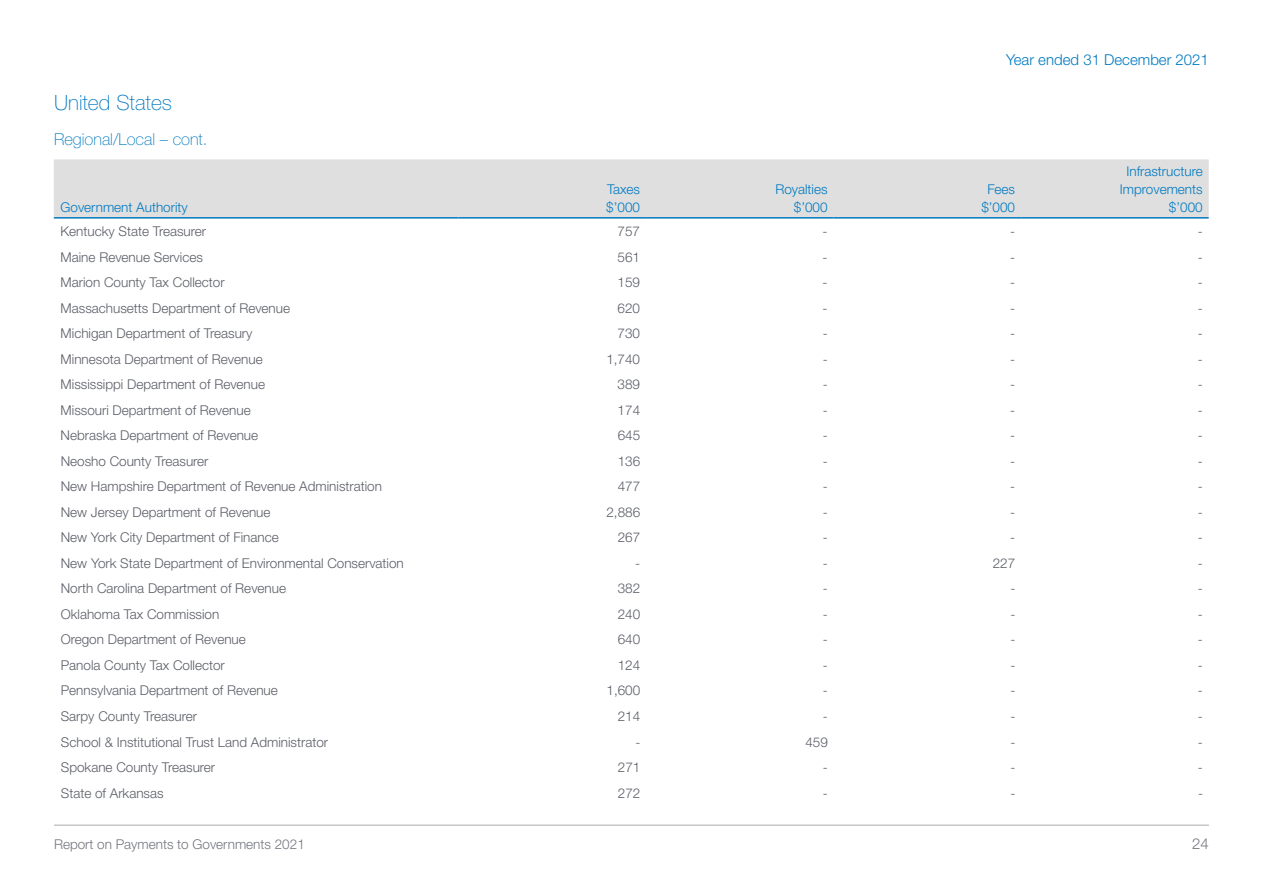
<style>
.page{position:relative;width:1263px;height:893px;background:#fff}
.page>*{position:absolute;margin:0;border:0;box-sizing:border-box;transform-origin:0 0}
.t1{font:100 21px "Helvetica Neue LT Std";color:#0079c1}
.t2{font:100 16.5px "Helvetica Neue LT Std";color:#0079c1}
.t3{font:300 15px "Helvetica Neue LT Std";color:#0079c1}
.t4{font:300 15px "Helvetica Neue LT Std";color:#74767f}
.t5{font:300 13.5px "Helvetica Neue LT Std";color:#5b5e67}
.t6{font:300 13.5px/18px "Helvetica Neue LT Std";color:#0079c1;text-align:right}
.t7{font:300 13.5px "Helvetica Neue LT Std";color:#74767f}
</style>
<div class="page">
<hr style="left:54px;top:825px;width:1155px;height:1px;background:#a9abac">
<div style="left:55px;top:161px;width:1154px;height:56px;background:#dfdfdf"></div>
<hr style="left:54px;top:217px;width:404px;height:2px;background:#0079c1">
<hr style="left:458px;top:217px;width:188px;height:2px;background:#0079c1">
<hr style="left:646px;top:217px;width:188px;height:2px;background:#0079c1">
<hr style="left:834px;top:217px;width:187px;height:2px;background:#0079c1">
<hr style="left:1021px;top:217px;width:188px;height:2px;background:#0079c1">
<hr style="left:54px;top:159px;width:404px;height:2px;background:#dfdfdf">
<hr style="left:54px;top:161px;width:1px;height:56px;background:#dfdfdf">
<hr style="left:458px;top:159px;width:188px;height:2px;background:#dfdfdf">
<hr style="left:646px;top:159px;width:188px;height:2px;background:#dfdfdf">
<hr style="left:834px;top:159px;width:187px;height:2px;background:#dfdfdf">
<hr style="left:1021px;top:159px;width:188px;height:2px;background:#dfdfdf">
<h1 class="t1" style="left:54px;top:90px;width:119px">United States</h1>
<p class="t2" style="left:54px;top:129px;width:155px">Regional/Local – cont.</p>
<p class="t6" style="left:61px;top:198px;width:129px">Government Authority</p>
<p class="t3" style="left:1006px;top:50px;width:204px">Year ended 31 December 2021</p>
<p class="t6" style="left:606px;top:180px;width:35px;text-align:left">Taxes $’000</p>
<p class="t6" style="left:775px;top:180px;width:54px">Royalties $’000</p>
<p class="t6" style="left:981px;top:180px;width:35px;text-align:center">Fees $’000</p>
<p class="t6" style="left:1120px;top:162px;width:84px">Infrastructure<br>Improvements $’000</p>
<p class="t5" style="left:61px;top:223px;width:147px">Kentucky State Treasurer</p>
<p class="t5" style="left:617px;top:223px;width:24px">757</p>
<p class="t5" style="left:823px;top:223px;width:6px">-</p>
<p class="t5" style="left:1010px;top:223px;width:6px">-</p>
<p class="t5" style="left:1198px;top:223px;width:6px">-</p>
<p class="t5" style="left:61px;top:249px;width:144px">Maine Revenue Services</p>
<p class="t5" style="left:617px;top:249px;width:24px">561</p>
<p class="t5" style="left:823px;top:249px;width:6px">-</p>
<p class="t5" style="left:1010px;top:249px;width:6px">-</p>
<p class="t5" style="left:1198px;top:249px;width:6px">-</p>
<p class="t5" style="left:61px;top:274px;width:166px">Marion County Tax Collector</p>
<p class="t5" style="left:618px;top:274px;width:24px">159</p>
<p class="t5" style="left:823px;top:274px;width:6px">-</p>
<p class="t5" style="left:1010px;top:274px;width:6px">-</p>
<p class="t5" style="left:1198px;top:274px;width:6px">-</p>
<p class="t5" style="left:61px;top:300px;width:231px">Massachusetts Department of Revenue</p>
<p class="t5" style="left:618px;top:300px;width:24px">620</p>
<p class="t5" style="left:823px;top:300px;width:6px">-</p>
<p class="t5" style="left:1010px;top:300px;width:6px">-</p>
<p class="t5" style="left:1198px;top:300px;width:6px">-</p>
<p class="t5" style="left:61px;top:325px;width:193px">Michigan Department of Treasury</p>
<p class="t5" style="left:618px;top:325px;width:24px">730</p>
<p class="t5" style="left:823px;top:325px;width:6px">-</p>
<p class="t5" style="left:1010px;top:325px;width:6px">-</p>
<p class="t5" style="left:1198px;top:325px;width:6px">-</p>
<p class="t5" style="left:61px;top:351px;width:204px">Minnesota Department of Revenue</p>
<p class="t5" style="left:606px;top:351px;width:35px">1,740</p>
<p class="t5" style="left:823px;top:351px;width:6px">-</p>
<p class="t5" style="left:1010px;top:351px;width:6px">-</p>
<p class="t5" style="left:1198px;top:351px;width:6px">-</p>
<p class="t5" style="left:61px;top:376px;width:206px">Mississippi Department of Revenue</p>
<p class="t5" style="left:618px;top:376px;width:24px">389</p>
<p class="t5" style="left:823px;top:376px;width:6px">-</p>
<p class="t5" style="left:1010px;top:376px;width:6px">-</p>
<p class="t5" style="left:1198px;top:376px;width:6px">-</p>
<p class="t5" style="left:61px;top:402px;width:192px">Missouri Department of Revenue</p>
<p class="t5" style="left:618px;top:402px;width:24px">174</p>
<p class="t5" style="left:823px;top:402px;width:6px">-</p>
<p class="t5" style="left:1010px;top:402px;width:6px">-</p>
<p class="t5" style="left:1198px;top:402px;width:6px">-</p>
<p class="t5" style="left:61px;top:427px;width:199px">Nebraska Department of Revenue</p>
<p class="t5" style="left:618px;top:427px;width:24px">645</p>
<p class="t5" style="left:823px;top:427px;width:6px">-</p>
<p class="t5" style="left:1010px;top:427px;width:6px">-</p>
<p class="t5" style="left:1198px;top:427px;width:6px">-</p>
<p class="t5" style="left:61px;top:453px;width:149px">Neosho County Treasurer</p>
<p class="t5" style="left:618px;top:453px;width:24px">136</p>
<p class="t5" style="left:823px;top:453px;width:6px">-</p>
<p class="t5" style="left:1010px;top:453px;width:6px">-</p>
<p class="t5" style="left:1198px;top:453px;width:6px">-</p>
<p class="t5" style="left:61px;top:478px;width:323px">New Hampshire Department of Revenue Administration</p>
<p class="t5" style="left:618px;top:478px;width:24px">477</p>
<p class="t5" style="left:823px;top:478px;width:6px">-</p>
<p class="t5" style="left:1010px;top:478px;width:6px">-</p>
<p class="t5" style="left:1198px;top:478px;width:6px">-</p>
<p class="t5" style="left:61px;top:504px;width:211px">New Jersey Department of Revenue</p>
<p class="t5" style="left:606px;top:504px;width:35px">2,886</p>
<p class="t5" style="left:823px;top:504px;width:6px">-</p>
<p class="t5" style="left:1010px;top:504px;width:6px">-</p>
<p class="t5" style="left:1198px;top:504px;width:6px">-</p>
<p class="t5" style="left:61px;top:529px;width:220px">New York City Department of Finance</p>
<p class="t5" style="left:618px;top:529px;width:24px">267</p>
<p class="t5" style="left:823px;top:529px;width:6px">-</p>
<p class="t5" style="left:1010px;top:529px;width:6px">-</p>
<p class="t5" style="left:1198px;top:529px;width:6px">-</p>
<p class="t5" style="left:61px;top:555px;width:345px">New York State Department of Environmental Conservation</p>
<p class="t5" style="left:635px;top:555px;width:6px">-</p>
<p class="t5" style="left:823px;top:555px;width:6px">-</p>
<p class="t5" style="left:993px;top:555px;width:24px">227</p>
<p class="t5" style="left:1198px;top:555px;width:6px">-</p>
<p class="t5" style="left:61px;top:580px;width:227px">North Carolina Department of Revenue</p>
<p class="t5" style="left:618px;top:580px;width:24px">382</p>
<p class="t5" style="left:823px;top:580px;width:6px">-</p>
<p class="t5" style="left:1010px;top:580px;width:6px">-</p>
<p class="t5" style="left:1198px;top:580px;width:6px">-</p>
<p class="t5" style="left:61px;top:606px;width:160px">Oklahoma Tax Commission</p>
<p class="t5" style="left:618px;top:606px;width:24px">240</p>
<p class="t5" style="left:823px;top:606px;width:6px">-</p>
<p class="t5" style="left:1010px;top:606px;width:6px">-</p>
<p class="t5" style="left:1198px;top:606px;width:6px">-</p>
<p class="t5" style="left:61px;top:631px;width:187px">Oregon Department of Revenue</p>
<p class="t5" style="left:618px;top:631px;width:24px">640</p>
<p class="t5" style="left:823px;top:631px;width:6px">-</p>
<p class="t5" style="left:1010px;top:631px;width:6px">-</p>
<p class="t5" style="left:1198px;top:631px;width:6px">-</p>
<p class="t5" style="left:61px;top:657px;width:166px">Panola County Tax Collector</p>
<p class="t5" style="left:618px;top:657px;width:24px">124</p>
<p class="t5" style="left:823px;top:657px;width:6px">-</p>
<p class="t5" style="left:1010px;top:657px;width:6px">-</p>
<p class="t5" style="left:1198px;top:657px;width:6px">-</p>
<p class="t5" style="left:61px;top:682px;width:219px">Pennsylvania Department of Revenue</p>
<p class="t5" style="left:606px;top:682px;width:35px">1,600</p>
<p class="t5" style="left:823px;top:682px;width:6px">-</p>
<p class="t5" style="left:1010px;top:682px;width:6px">-</p>
<p class="t5" style="left:1198px;top:682px;width:6px">-</p>
<p class="t5" style="left:61px;top:708px;width:138px">Sarpy County Treasurer</p>
<p class="t5" style="left:618px;top:708px;width:24px">214</p>
<p class="t5" style="left:823px;top:708px;width:6px">-</p>
<p class="t5" style="left:1010px;top:708px;width:6px">-</p>
<p class="t5" style="left:1198px;top:708px;width:6px">-</p>
<p class="t5" style="left:61px;top:733px;width:269px">School &amp; Institutional Trust Land Administrator</p>
<p class="t5" style="left:635px;top:733px;width:6px">-</p>
<p class="t5" style="left:805px;top:733px;width:24px">459</p>
<p class="t5" style="left:1010px;top:733px;width:6px">-</p>
<p class="t5" style="left:1198px;top:733px;width:6px">-</p>
<p class="t5" style="left:61px;top:759px;width:156px">Spokane County Treasurer</p>
<p class="t5" style="left:618px;top:759px;width:24px">271</p>
<p class="t5" style="left:823px;top:759px;width:6px">-</p>
<p class="t5" style="left:1010px;top:759px;width:6px">-</p>
<p class="t5" style="left:1198px;top:759px;width:6px">-</p>
<p class="t5" style="left:61px;top:784px;width:104px">State of Arkansas</p>
<p class="t5" style="left:618px;top:784px;width:24px">272</p>
<p class="t5" style="left:823px;top:784px;width:6px">-</p>
<p class="t5" style="left:1010px;top:784px;width:6px">-</p>
<p class="t5" style="left:1198px;top:784px;width:6px">-</p>
<p class="t7" style="left:54px;top:835px;width:252px">Report on Payments to Governments 2021</p>
<p class="t4" style="left:1192px;top:834px;width:18px">24</p>
</div>
